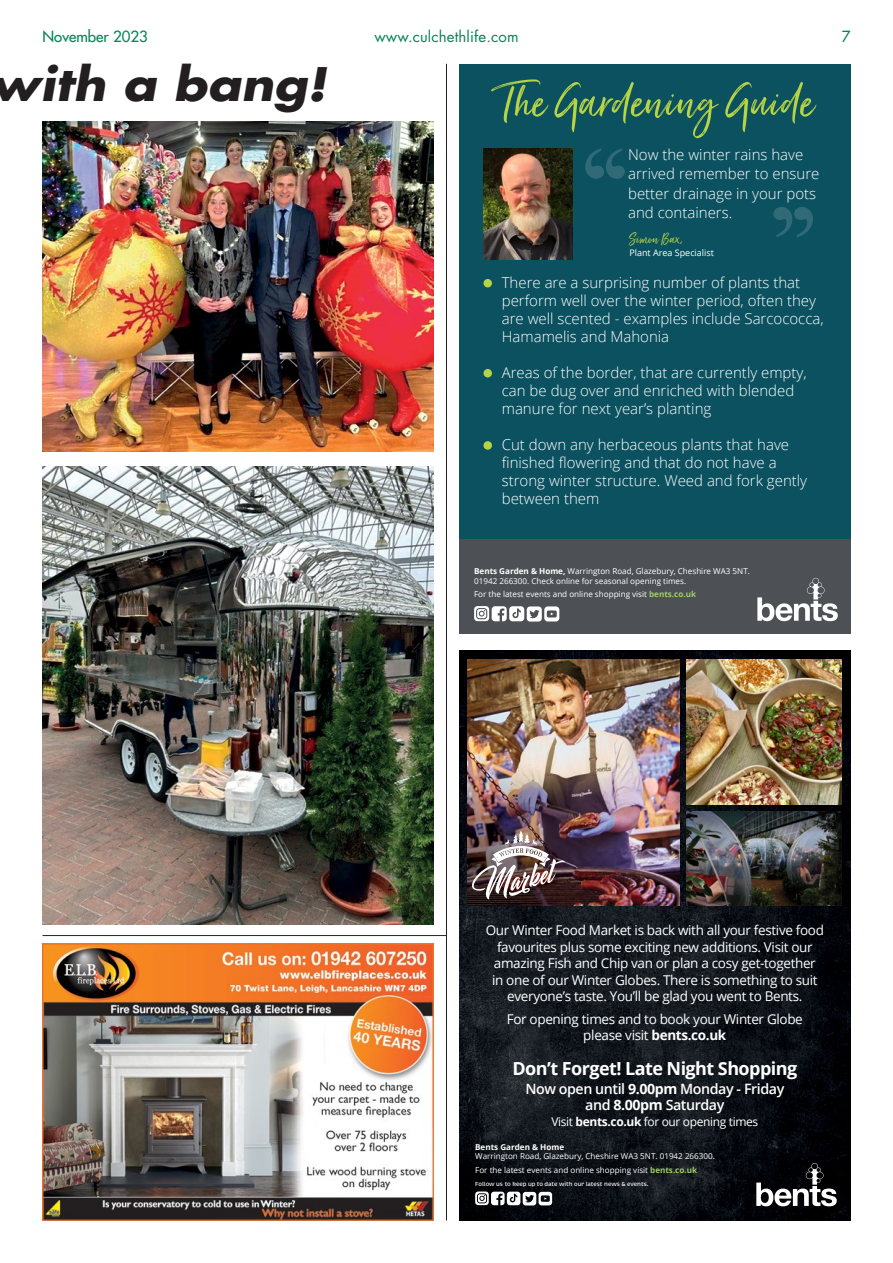
<style>
.page{position:relative;width:893px;height:1263px;background:#fff}
.page>*{position:absolute;margin:0;border:0;box-sizing:border-box;transform-origin:0 0}
.t1{font:61.5px "Just Lovely";color:#b7d444}
.t2{font:italic 700 45px "Futura Std";color:#231f20;scale:1.1 1}
.t3{font:700 18px "Open Sans";letter-spacing:-.03em;color:#fff}
.t4{font:18px "Just Lovely";color:#b7d444}
.t5{font:300 15px/18px "Open Sans";color:#fff}
.t6{font:15px "Futura Std";letter-spacing:.01em;color:#008752}
.t7{font:500 15px "Futura Std";color:#008752}
.t8{font:600 14.25px/15.8px "Open Sans";letter-spacing:-.03em;color:#fff;text-align:center}
.t9{font:13.5px/16.5px "Open Sans";letter-spacing:-.025em;color:#fff;text-align:center}
.t10{font:12px "Open Sans";letter-spacing:-.03em;color:#fff}
.t11{font:9px "Open Sans";color:#fff}
.t12{font:8.1px/9.8px "Open Sans";color:#fff}
.t13{font:700 8.1px "Open Sans";color:#fff}
.t14{font:500 6px "Brevia";letter-spacing:-.015em;color:#fff}
.s1{font-weight:700}
.s2{font-weight:700;color:#a0cf67}
</style>
<div class="page">
<hr style="left:446px;top:64px;width:1px;height:1156px;background:#231f20">
<hr style="left:43px;top:935px;width:403px;height:1px;background:#231f20">
<img style="left:42px;top:944px;width:392px;height:276px">
<img style="left:43px;top:121px;width:391px;height:331px">
<img style="left:43px;top:466px;width:391px;height:458px">
<div style="left:459px;top:64px;width:391px;height:475px;background:#0b515f"></div>
<div style="left:459px;top:539px;width:391px;height:95px;background:#4d5156"></div>
<svg style="left:773px;top:207px;width:40px;height:30px"></svg>
<svg style="left:585px;top:148px;width:40px;height:31px"></svg>
<div style="left:483px;top:279px;width:9px;height:8px;background:#b7d444;border-radius:50%"></div>
<div style="left:483px;top:369px;width:9px;height:8px;background:#b7d444;border-radius:50%"></div>
<div style="left:483px;top:441px;width:9px;height:9px;background:#b7d444;border-radius:50%"></div>
<svg style="left:757px;top:578px;width:81px;height:43px"></svg>
<img style="left:483px;top:148px;width:90px;height:112px">
<svg style="left:474px;top:606px;width:85px;height:15px"></svg>
<img style="left:459px;top:651px;width:391px;height:569px">
<svg style="left:756px;top:1163px;width:81px;height:43px"></svg>
<img style="left:468px;top:659px;width:211px;height:247px">
<img style="left:687px;top:659px;width:155px;height:145px">
<img style="left:687px;top:812px;width:155px;height:94px">
<img style="left:472px;top:830px;width:93px;height:69px">
<svg style="left:475px;top:1191px;width:77px;height:14px"></svg>
<p class="t7" style="left:43px;top:27px;width:107px">November 2023</p>
<p class="t6" style="left:374px;top:27px;width:146px">www.culchethlife.com</p>
<p class="t7" style="left:842px;top:27px;width:10px">7</p>
<h2 class="t2" style="left:-9px;top:54px;width:306px">with a bang!</h2>
<p class="t5" style="left:628px;top:144px;width:193px;line-height:19.5px">Now the winter rains have arrived remember to ensure better drainage in your pots and containers.</p>
<h1 class="t1" style="left:496px;top:64px;width:319px">The Gardening Guide</h1>
<p class="t4" style="left:629px;top:227px;width:54px">Simon Bax,</p>
<p class="t11" style="left:629px;top:247px;width:86px">Plant Area Specialist</p>
<p class="t5" style="left:502px;top:273px;width:323px">There are a surprising number of plants that perform well over the winter period, often they are well scented - examples include Sarcococca, Hamamelis and Mahonia</p>
<p class="t5" style="left:502px;top:363px;width:306px">Areas of the border, that are currently empty, can be dug over and enriched with blended manure for next year’s planting</p>
<p class="t5" style="left:502px;top:435px;width:307px">Cut down any herbaceous plants that have finished flowering and that do not have a strong winter structure. Weed and fork gently between them</p>
<p class="t12" style="left:474px;top:566px;width:277px"><span class="s1">Bents Garden &amp; Home,</span> Warrington Road, Glazebury, Cheshire WA3 5NT.<br>01942 266300. Check online for seasonal opening times.</p>
<p class="t12" style="left:474px;top:589px;width:223px">For the latest events and online shopping visit <span class="s2">bents.co.uk</span></p>
<p class="t9" style="left:486px;top:922px;width:340px">Our Winter Food Market is back with all your festive food favourites plus some exciting new additions. Visit our amazing Fish and Chip van or plan a cosy get-together<br>in one of our Winter Globes. There is something to suit everyone’s taste. You’ll be glad you went to Bents.</p>
<p class="t9" style="left:507px;top:1010px;width:298px">For opening times and to book your Winter Globe please visit <span class="s1">bents.co.uk</span></p>
<p class="t3" style="left:512px;top:1055px;width:286px">Don’t Forget! Late Night Shopping</p>
<p class="t8" style="left:525px;top:1081px;width:261px">Now open until <span class="s1">9.00pm</span> Monday - Friday and <span class="s1">8.00pm</span> Saturday</p>
<p class="t10" style="left:551px;top:1114px;width:208px">Visit <span class="s1">bents.co.uk</span> for our opening times</p>
<p class="t13" style="left:475px;top:1141px;width:90px">Bents Garden &amp; Home</p>
<p class="t12" style="left:475px;top:1150px;width:241px;line-height:13px">Warrington Road, Glazebury, Cheshire WA3 5NT. 01942 266300.<br>For the latest events and online shopping visit <span class="s2">bents.co.uk</span></p>
<p class="t14" style="left:475px;top:1180px;width:175px">Follow us to keep up to date with our latest news &amp; events.</p>
</div>
